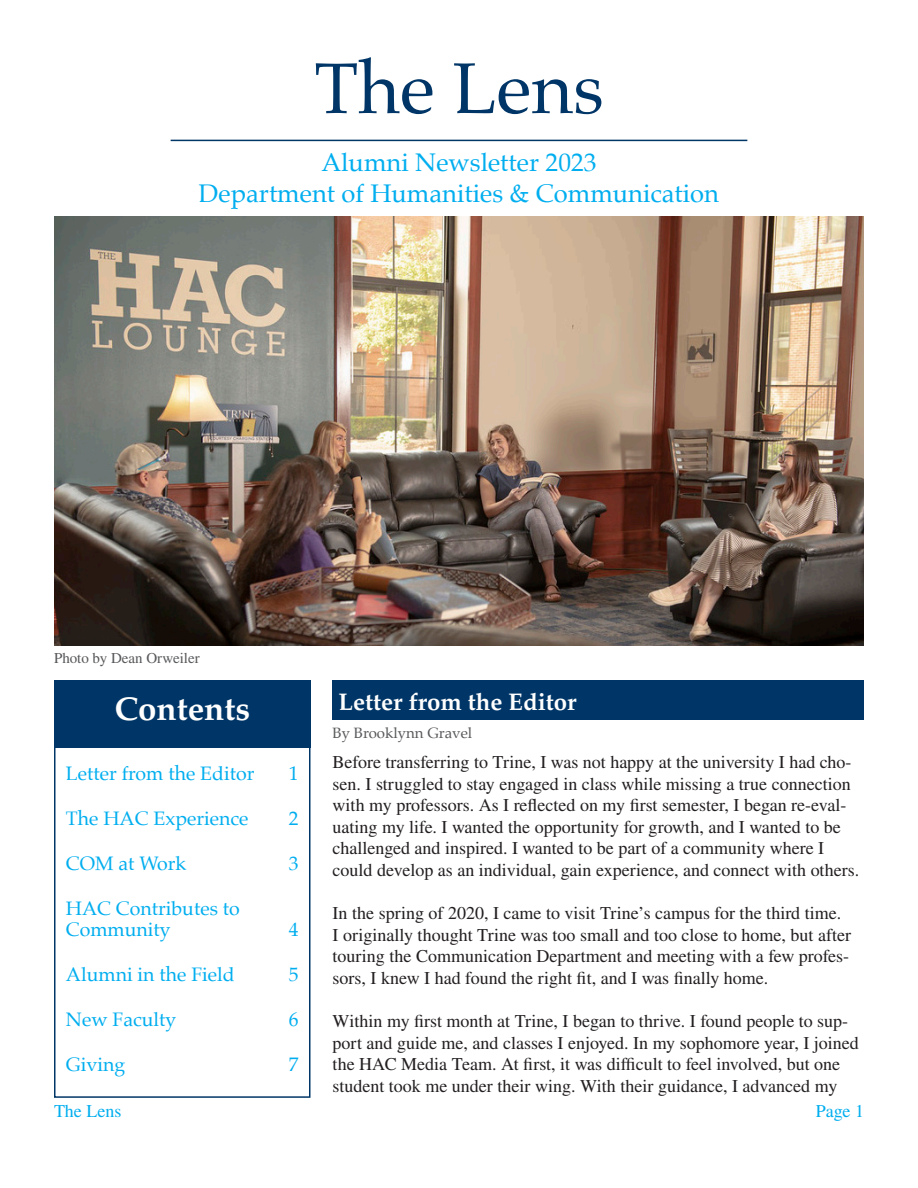
<style>
.page{position:relative;width:918px;height:1188px;background:#fff}
.page>*{position:absolute;margin:0;border:0;box-sizing:border-box;transform-origin:0 0}
.t1{font:72px "Palatino";color:#003667}
.t2{font:700 33px "Palatino";color:#fff}
.t3{font:25.5px "Palatino";color:#00aeef}
.t4{font:700 24px "Palatino";color:#fff}
.t5{font:19.5px "Palatino";color:#00aeef}
.t6{font:18px/21.6px "STIX General";color:#231f20}
.t7{font:18px "STIX General";color:#00aeef}
.t8{font:15px "STIX General";color:#57585a}
.t9{font:15px "Palatino";color:#57585a}
</style>
<div class="page">
<img style="left:54px;top:216px;width:810px;height:430px">
<div style="left:54px;top:680px;width:256px;height:68px;background:#003667"></div>
<div style="left:333px;top:680px;width:531px;height:40px;background:#003667"></div>
<hr style="left:171px;top:140px;width:576px;height:1px;background:#003667">
<div style="left:54px;top:742px;width:256px;height:356px;border:2px solid #003667"></div>
<p class="t1" style="left:314px;top:29px;width:291px">The Lens</p>
<p class="t3" style="left:321px;top:141px;width:277px">Alumni Newsletter 2023</p>
<p class="t3" style="left:199px;top:172px;width:522px">Department of Humanities &amp; Communication</p>
<p class="t8" style="left:54px;top:648px;width:147px">Photo by Dean Orweiler</p>
<p class="t2" style="left:114px;top:681px;width:137px">Contents</p>
<p class="t4" style="left:339px;top:681px;width:239px">Letter from the Editor</p>
<p class="t5" style="left:66px;top:757px;width:190px">Letter from the Editor</p>
<p class="t5" style="left:66px;top:802px;width:184px">The HAC Experience</p>
<p class="t5" style="left:66px;top:847px;width:122px">COM at Work</p>
<p class="t5" style="left:66px;top:892px;width:176px">HAC Contributes to</p>
<p class="t5" style="left:66px;top:913px;width:106px">Community</p>
<p class="t5" style="left:66px;top:958px;width:170px">Alumni in the Field</p>
<p class="t5" style="left:66px;top:1003px;width:112px">New Faculty</p>
<p class="t5" style="left:66px;top:1048px;width:61px">Giving</p>
<p class="t5" style="left:289px;top:757px;width:11px">1</p>
<p class="t5" style="left:289px;top:802px;width:11px">2</p>
<p class="t5" style="left:289px;top:847px;width:11px">3</p>
<p class="t5" style="left:289px;top:913px;width:11px">4</p>
<p class="t5" style="left:289px;top:958px;width:11px">5</p>
<p class="t5" style="left:289px;top:1003px;width:11px">6</p>
<p class="t5" style="left:289px;top:1048px;width:11px">7</p>
<p class="t9" style="left:333px;top:720px;width:141px">By Brooklynn Gravel</p>
<p class="t6" style="left:333px;top:752px;width:528px">Before transferring to Trine, I was not happy at the university I had cho&shy;sen. I struggled to stay engaged in class while missing a true connection with my professors. As I reflected on my first semester, I began re-eval&shy;uating my life. I wanted the opportunity for growth, and I wanted to be challenged and inspired. I wanted to be part of a community where I could develop as an individual, gain experience, and connect with others.</p>
<p class="t6" style="left:333px;top:903px;width:520px">In the spring of 2020, I came to visit Trine’s campus for the third time.<br>I originally thought Trine was too small and too close to home, but after touring the Communication Department and meeting with a few profes&shy;sors, I knew I had found the right fit, and I was finally home.</p>
<p class="t6" style="left:333px;top:1011px;width:528px">Within my first month at Trine, I began to thrive. I found people to sup&shy;port and guide me, and classes I enjoyed. In my sophomore year, I joined the HAC Media Team. At first, it was difficult to feel involved, but one student took me under their wing. With their guidance, I advanced my</p>
<p class="t7" style="left:54px;top:1099px;width:69px">The Lens</p>
<p class="t7" style="left:816px;top:1099px;width:50px">Page 1</p>
</div>
